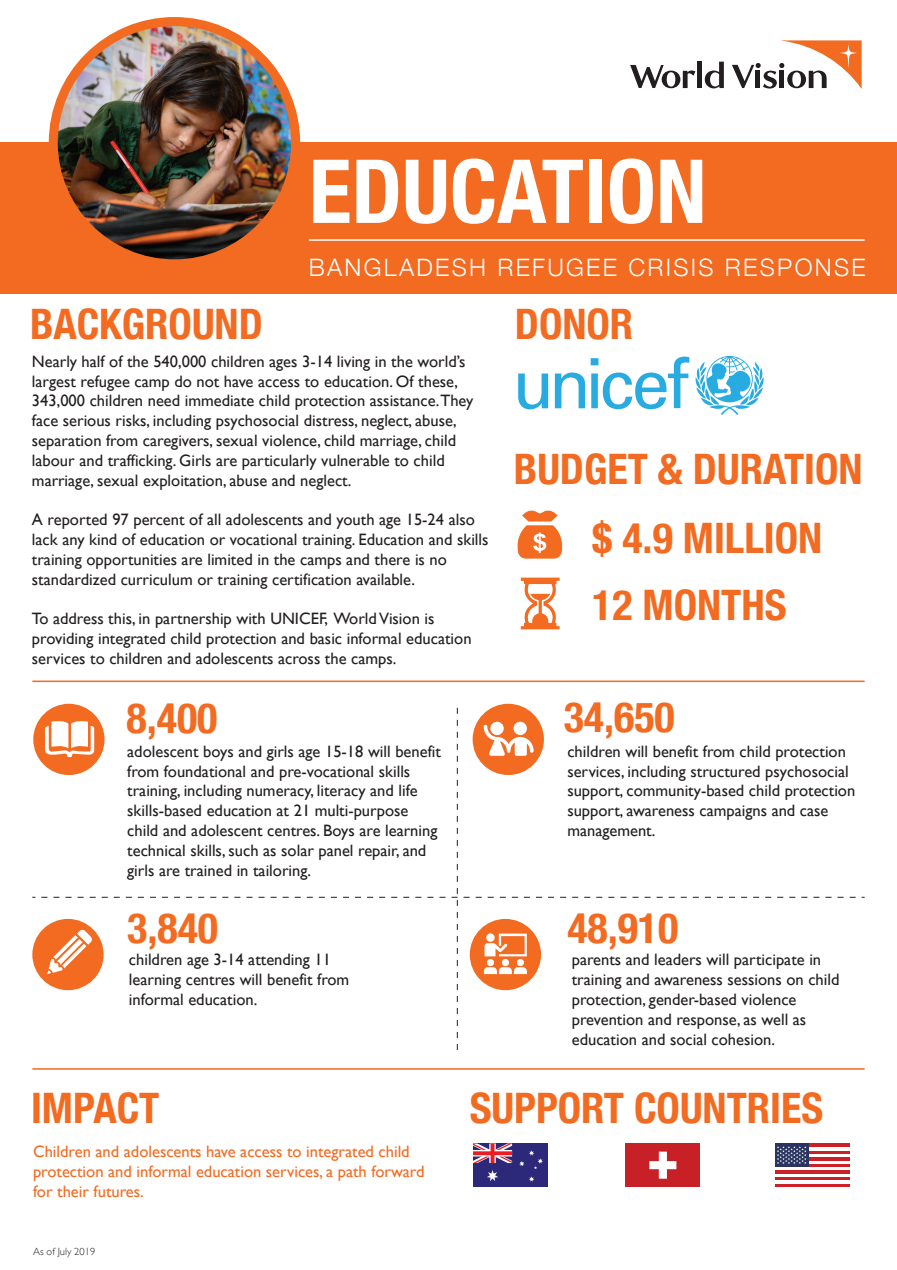
<style>
.page{position:relative;width:897px;height:1270px;background:#fff}
.page>*{position:absolute;margin:0;border:0;box-sizing:border-box;transform-origin:0 0}
.t1{font:700 condensed 88.35px "Helvetica Neue";color:#fff}
.t2{font:700 condensed 42px/66.8px "Helvetica Neue";color:#f36a21}
.t3{font:300 24px "Helvetica Neue";letter-spacing:.095em;color:#fff}
.t4{font:16.5px/19.8px "Gill Sans";color:#231f20}
.t5{font:16.5px/19.8px "Gill Sans";color:#f36a21}
.t6{font:300 10.5px "Gill Sans";color:#231f20}
</style>
<div class="page">
<div style="left:0;top:143px;width:896px;height:151px;background:#f36a21"></div>
<hr style="left:32px;top:680px;width:832px;height:2px;background:#f36a21">
<hr style="left:32px;top:1068px;width:832px;height:1px;background:#f36a21">
<hr style="left:309px;top:239px;width:555px;height:2px;background:#fff">
<div style="left:32px;top:918px;width:72px;height:72px;background:#f36a21;border-radius:50%"></div>
<div style="left:33px;top:703px;width:71px;height:72px;background:#f36a21;border-radius:50%"></div>
<svg style="left:517px;top:510px;width:46px;height:48px"></svg>
<svg style="left:520px;top:577px;width:39px;height:52px"></svg>
<div style="left:625px;top:1143px;width:74px;height:43px;background:#c72026"></div>
<svg style="left:649px;top:1151px;width:27px;height:27px"></svg>
<hr style="left:774px;top:1183px;width:75px;height:3px;background:#cc2026">
<svg style="left:775px;top:1179px;width:74px;height:1px"></svg>
<hr style="left:774px;top:1176px;width:75px;height:3px;background:#cc2026">
<hr style="left:774px;top:1170px;width:75px;height:3px;background:#cc2026">
<svg style="left:775px;top:1166px;width:74px;height:1px"></svg>
<hr style="left:774px;top:1163px;width:75px;height:3px;background:#cc2026">
<svg style="left:808px;top:1156px;width:41px;height:4px"></svg>
<hr style="left:774px;top:1150px;width:75px;height:3px;background:#cc2026">
<svg style="left:808px;top:1146px;width:41px;height:4px"></svg>
<hr style="left:774px;top:1143px;width:75px;height:3px;background:#cc2026">
<div style="left:774px;top:1143px;width:34px;height:23px;background:#293560"></div>
<svg style="left:777px;top:1146px;width:29px;height:17px"></svg>
<div style="left:473px;top:1143px;width:74px;height:43px;background:#2c297b"></div>
<svg style="left:487px;top:1170px;width:11px;height:11px"></svg>
<svg style="left:529px;top:1176px;width:5px;height:5px"></svg>
<svg style="left:519px;top:1150px;width:24px;height:18px"></svg>
<svg style="left:473px;top:1143px;width:39px;height:19px"></svg>
<svg style="left:695px;top:356px;width:68px;height:59px"></svg>
<svg style="left:518px;top:373px;width:30px;height:36px"></svg>
<svg style="left:554px;top:356px;width:135px;height:53px"></svg>
<svg style="left:41px;top:703px;width:823px;height:346px"></svg>
<img style="left:53px;top:22px;width:242px;height:242px;border-radius:121px">
<div style="left:49px;top:17px;width:251px;height:251px;border:9px solid #f36a21;border-radius:50%"></div>
<div style="left:697px;top:62px;width:5px;height:26px;background:#221d1f"></div>
<svg style="left:630px;top:65px;width:65px;height:23px"></svg>
<svg style="left:704px;top:62px;width:19px;height:26px"></svg>
<svg style="left:732px;top:40px;width:129px;height:49px"></svg>
<h1 class="t1" style="left:309px;top:118px;width:399px">EDUCATION</h1>
<h2 class="t2" style="left:30px;top:288px;width:234px">BACKGROUND</h2>
<h3 class="t3" style="left:309px;top:248px;width:558px">BANGLADESH REFUGEE CRISIS RESPONSE</h3>
<h2 class="t2" style="left:515px;top:288px;width:120px">DONOR</h2>
<p class="t4" style="left:32px;top:351px;width:443px">Nearly half of the 540,000 children ages 3-14 living in the world’s largest refugee camp do not have access to education. Of these, 343,000 children need immediate child protection assistance.They face serious risks, including psychosocial distress, neglect, abuse, separation from caregivers, sexual violence, child marriage, child labour and trafficking. Girls are particularly vulnerable to child marriage, sexual exploitation, abuse and neglect.</p>
<p class="t4" style="left:32px;top:509px;width:458px">A reported 97 percent of all adolescents and youth age 15-24 also lack any kind of education or vocational training. Education and skills training opportunities are limited in the camps and there is no standardized curriculum or training certification available.</p>
<p class="t4" style="left:32px;top:608px;width:441px">To address this, in partnership with UNICEF, World Vision is providing integrated child protection and basic informal education services to children and adolescents across the camps.</p>
<h2 class="t2" style="left:127px;top:681px;width:92px">8,400</h2>
<p class="t4" style="left:127px;top:741px;width:315px">adolescent boys and girls age 15-18 will benefit from foundational and pre-vocational skills training, including numeracy, literacy and life skills-based education at 21 multi-purpose child and adolescent centres. Boys are learning technical skills, such as solar panel repair, and girls are trained in tailoring.</p>
<h2 class="t2" style="left:514px;top:432px;width:350px">BUDGET &amp; DURATION</h2>
<h2 class="t2" style="left:592px;top:502px;width:231px">$ 4.9 MILLION<br>12 MONTHS</h2>
<h2 class="t2" style="left:563px;top:681px;width:112px">34,650</h2>
<p class="t4" style="left:567px;top:741px;width:289px">children will benefit from child protection services, including structured psychosocial support, community-based child protection support, awareness campaigns and case management.</p>
<h2 class="t2" style="left:127px;top:891px;width:92px">3,840</h2>
<h2 class="t2" style="left:567px;top:891px;width:112px">48,910</h2>
<p class="t4" style="left:129px;top:949px;width:222px">children age 3-14 attending 11 learning centres will benefit from informal education.</p>
<p class="t4" style="left:571px;top:949px;width:269px">parents and leaders will participate in training and awareness sessions on child protection, gender-based violence prevention and response, as well as education and social cohesion.</p>
<h2 class="t2" style="left:31px;top:1071px;width:130px">IMPACT</h2>
<h2 class="t2" style="left:469px;top:1071px;width:355px">SUPPORT COUNTRIES</h2>
<p class="t5" style="left:33px;top:1141px;width:393px">Children and adolescents have access to integrated child protection and informal education services, a path forward for their futures.</p>
<p class="t6" style="left:33px;top:1242px;width:64px">As of July 2019</p>
</div>
